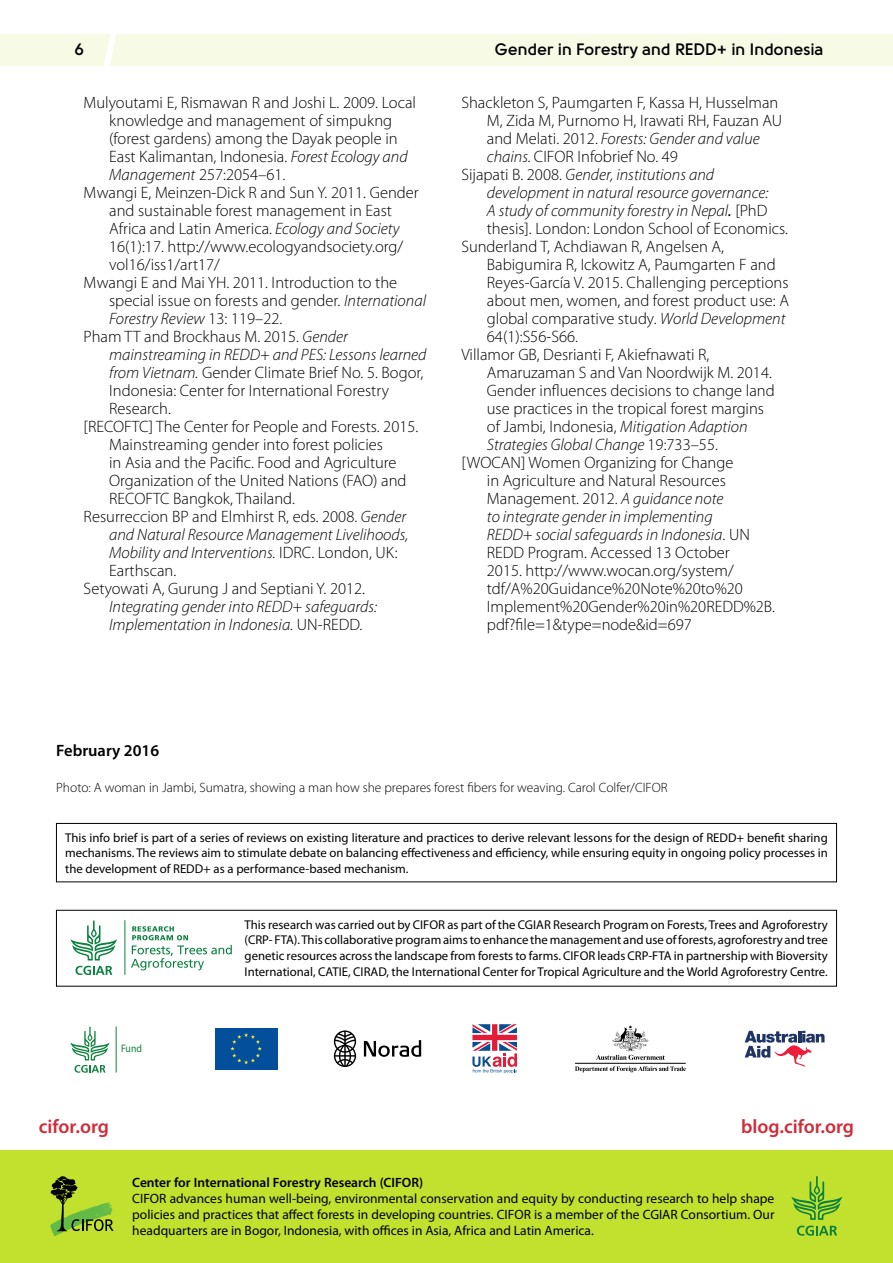
<style>
.page{position:relative;width:893px;height:1263px;background:#fff}
.page>*{position:absolute;margin:0;border:0;box-sizing:border-box;transform-origin:0 0}
.t1{font:600 19.5px "Myriad Pro";color:#d22b39}
.t2{font:300 16.5px "Myriad Pro";color:#000}
.t3{font:italic 300 16.5px/18px "Myriad Pro";color:#000}
.t4{font:700 16.5px "Solomon";color:#000}
.t5{font:600 16.5px "Myriad Pro";color:#000}
.t6{font:13.5px/15.8px "Myriad Pro";color:#000;text-align:justify}
.t7{font:300 13.5px "Myriad Pro";color:#000}
.t8{font:600 13.5px "Myriad Pro";color:#000}
.t9{font:12.75px/15.8px "Myriad Pro";color:#000;text-align:justify}
.t10{font:10.95px "Myriad Pro";color:#128241;scale:.9 1}
.s1{font-style:italic}
.s2{font-style:normal}
.s3{font-weight:400}
</style>
<div class="page">
<div style="left:0;top:34px;width:893px;height:32px;background:#f7fbe6"></div>
<svg style="left:104px;top:34px;width:12px;height:32px"></svg>
<div style="left:0;top:1151px;width:893px;height:112px;background:#c2e02e"></div>
<svg style="left:50px;top:1176px;width:64px;height:60px"></svg>
<svg style="left:791px;top:1176px;width:51px;height:60px"></svg>
<div style="left:56px;top:910px;width:781px;height:76px;border:1px solid #000"></div>
<svg style="left:70px;top:920px;width:47px;height:40px"></svg>
<svg style="left:75px;top:966px;width:37px;height:9px"></svg>
<svg style="left:131px;top:926px;width:101px;height:44px"></svg>
<hr style="left:125px;top:920px;width:1px;height:55px;background:#0c8241">
<svg style="left:745px;top:1031px;width:79px;height:36px"></svg>
<div style="left:214px;top:1027px;width:65px;height:44px;background:#044f9c"></div>
<svg style="left:230px;top:1033px;width:32px;height:31px"></svg>
<svg style="left:70px;top:1026px;width:40px;height:47px"></svg>
<hr style="left:116px;top:1026px;width:1px;height:46px;background:#128241">
<svg style="left:364px;top:1040px;width:57px;height:17px"></svg>
<svg style="left:334px;top:1030px;width:22px;height:37px"></svg>
<svg style="left:596px;top:1025px;width:69px;height:35px"></svg>
<hr style="left:575px;top:1063px;width:111px;height:1px;background:#000">
<svg style="left:575px;top:1066px;width:111px;height:6px"></svg>
<svg style="left:472px;top:1024px;width:45px;height:49px"></svg>
<div style="left:56px;top:823px;width:781px;height:59px;border:1px solid #000"></div>
<p class="t4" style="left:74px;top:40px;width:11px">6</p>
<p class="t4" style="left:495px;top:40px;width:330px">Gender in Forestry and REDD+ in Indonesia</p>
<p class="t2" style="left:84px;top:93px;width:334px">Mulyoutami E, Rismawan R and Joshi L. 2009. Local</p>
<p class="t2" style="left:109px;top:111px;width:285px">knowledge and management of simpukng</p>
<p class="t2" style="left:109px;top:129px;width:290px">(forest gardens) among the Dayak people in</p>
<p class="t2" style="left:109px;top:147px;width:300px">East Kalimantan, Indonesia. <span class="s1">Forest Ecology and</span></p>
<p class="t2" style="left:109px;top:165px;width:178px"><span class="s1">Management</span> 257:2054–61.</p>
<p class="t2" style="left:84px;top:183px;width:337px">Mwangi E, Meinzen-Dick R and Sun Y. 2011. Gender</p>
<p class="t2" style="left:109px;top:201px;width:284px">and sustainable forest management in East</p>
<p class="t2" style="left:109px;top:219px;width:292px">Africa and Latin America. <span class="s1">Ecology and Society</span></p>
<p class="t2" style="left:109px;top:237px;width:296px">16(1):17. http://www.ecologyandsociety.org/</p>
<p class="t2" style="left:109px;top:255px;width:112px">vol16/iss1/art17/</p>
<p class="t2" style="left:84px;top:273px;width:315px">Mwangi E and Mai YH. 2011. Introduction to the</p>
<p class="t2" style="left:109px;top:291px;width:318px">special issue on forests and gender. <span class="s1">International</span></p>
<p class="t3" style="left:109px;top:309px;width:175px">Forestry Review <span class="s2">13: 119–22.</span></p>
<p class="t2" style="left:84px;top:327px;width:266px">Pham TT and Brockhaus M. 2015. <span class="s1">Gender</span></p>
<p class="t3" style="left:109px;top:345px;width:319px">mainstreaming in REDD+ and PES: Lessons learned</p>
<p class="t2" style="left:109px;top:363px;width:316px"><span class="s1">from Vietnam.</span> Gender Climate Brief No. 5. Bogor,</p>
<p class="t2" style="left:109px;top:381px;width:281px">Indonesia: Center for International Forestry</p>
<p class="t2" style="left:109px;top:399px;width:63px">Research.</p>
<p class="t2" style="left:84px;top:417px;width:336px">[RECOFTC] The Center for People and Forests. 2015.</p>
<p class="t2" style="left:109px;top:435px;width:275px">Mainstreaming gender into forest policies</p>
<p class="t2" style="left:109px;top:453px;width:289px">in Asia and the Pacific. Food and Agriculture</p>
<p class="t2" style="left:109px;top:471px;width:299px">Organization of the United Nations (FAO) and</p>
<p class="t2" style="left:109px;top:489px;width:187px">RECOFTC Bangkok, Thailand.</p>
<p class="t2" style="left:84px;top:507px;width:324px">Resurreccion BP and Elmhirst R, eds. 2008. <span class="s1">Gender</span></p>
<p class="t3" style="left:109px;top:525px;width:301px">and Natural Resource Management Livelihoods,</p>
<p class="t3" style="left:109px;top:543px;width:290px">Mobility and Interventions. <span class="s2">IDRC. London, UK:</span></p>
<p class="t2" style="left:109px;top:561px;width:69px">Earthscan.</p>
<p class="t2" style="left:84px;top:579px;width:283px">Setyowati A, Gurung J and Septiani Y. 2012.</p>
<p class="t3" style="left:109px;top:597px;width:269px">Integrating gender into REDD+ safeguards:<br>Implementation in Indonesia. <span class="s2">UN-REDD.</span></p>
<p class="t2" style="left:461px;top:93px;width:319px">Shackleton S, Paumgarten F, Kassa H, Husselman</p>
<p class="t2" style="left:487px;top:111px;width:297px">M, Zida M, Purnomo H, Irawati RH, Fauzan AU</p>
<p class="t3" style="left:487px;top:129px;width:274px"><span class="s2">and Melati. 2012.</span> Forests: Gender and value</p>
<p class="t2" style="left:487px;top:147px;width:193px"><span class="s1">chains.</span> CIFOR Infobrief No. 49</p>
<p class="t3" style="left:461px;top:165px;width:254px"><span class="s2">Sijapati B. 2008.</span> Gender, institutions and</p>
<p class="t3" style="left:487px;top:183px;width:283px">development in natural resource governance:</p>
<p class="t3" style="left:487px;top:201px;width:282px">A study of community forestry in Nepal<span class="s3">.</span> <span class="s2">[PhD</span></p>
<p class="t2" style="left:487px;top:219px;width:303px">thesis]. London: London School of Economics.</p>
<p class="t2" style="left:461px;top:237px;width:264px">Sunderland T, Achdiawan R, Angelsen A,</p>
<p class="t2" style="left:487px;top:255px;width:290px">Babigumira R, Ickowitz A, Paumgarten F and</p>
<p class="t2" style="left:487px;top:273px;width:303px">Reyes-García V. 2015. Challenging perceptions</p>
<p class="t2" style="left:487px;top:291px;width:304px">about men, women, and forest product use: A</p>
<p class="t2" style="left:487px;top:309px;width:300px">global comparative study. <span class="s1">World Development</span></p>
<p class="t2" style="left:487px;top:327px;width:93px">64(1):S56-S66.</p>
<p class="t2" style="left:461px;top:345px;width:249px">Villamor GB, Desrianti F, Akiefnawati R,</p>
<p class="t2" style="left:487px;top:363px;width:287px">Amaruzaman S and Van Noordwijk M. 2014.</p>
<p class="t2" style="left:487px;top:381px;width:289px">Gender influences decisions to change land</p>
<p class="t2" style="left:487px;top:399px;width:279px">use practices in the tropical forest margins</p>
<p class="t2" style="left:487px;top:417px;width:262px">of Jambi, Indonesia, <span class="s1">Mitigation Adaption</span></p>
<p class="t3" style="left:487px;top:435px;width:233px">Strategies Global Change <span class="s2">19:733–55.</span></p>
<p class="t2" style="left:461px;top:453px;width:273px">[WOCAN] Women Organizing for Change</p>
<p class="t2" style="left:487px;top:471px;width:241px">in Agriculture and Natural Resources</p>
<p class="t2" style="left:487px;top:489px;width:238px">Management. 2012. <span class="s1">A guidance note</span></p>
<p class="t3" style="left:487px;top:507px;width:227px">to integrate gender in implementing</p>
<p class="t3" style="left:487px;top:525px;width:264px">REDD+ social safeguards in Indonesia<span class="s2">. UN</span></p>
<p class="t2" style="left:487px;top:543px;width:244px">REDD Program. Accessed 13 October</p>
<p class="t2" style="left:487px;top:561px;width:248px">2015. http://www.wocan.org/system/</p>
<p class="t2" style="left:487px;top:579px;width:258px">tdf/A%20Guidance%20Note%20to%20</p>
<p class="t2" style="left:487px;top:597px;width:290px">Implement%20Gender%20in%20REDD%2B.</p>
<p class="t2" style="left:487px;top:615px;width:207px">pdf?file=1&amp;type=node&amp;id=697</p>
<p class="t5" style="left:56px;top:740px;width:105px">February 2016</p>
<p class="t7" style="left:56px;top:779px;width:613px">Photo: A woman in Jambi, Sumatra, showing a man how she prepares forest fibers for weaving. Carol Colfer/CIFOR</p>
<p class="t9" style="left:65px;top:829px;width:764px">This info brief is part of a series of reviews on existing literature and practices to derive relevant lessons for the design of REDD+ benefit sharing mechanisms. The reviews aim to stimulate debate on balancing effectiveness and efficiency, while ensuring equity in ongoing policy processes in the development of REDD+ as a performance-based mechanism.</p>
<p class="t10" style="left:121px;top:1041px;width:25px">Fund</p>
<p class="t9" style="left:245px;top:916px;width:585px">This research was carried out by CIFOR as part of the CGIAR Research Program on Forests, Trees and Agroforestry (CRP- FTA). This collaborative program aims to enhance the management and use of forests, agroforestry and tree genetic resources across the landscape from forests to farms. CIFOR leads CRP-FTA in partnership with Bioversity International, CATIE, CIRAD, the International Center for Tropical Agriculture and the World Agroforestry Centre.</p>
<p class="t1" style="left:39px;top:1113px;width:72px">cifor.org</p>
<p class="t1" style="left:741px;top:1113px;width:114px">blog.cifor.org</p>
<p class="t8" style="left:132px;top:1174px;width:292px">Center for International Forestry Research (CIFOR)</p>
<p class="t6" style="left:132px;top:1190px;width:644px">CIFOR advances human well-being, environmental conservation and equity by conducting research to help shape policies and practices that affect forests in developing countries. CIFOR is a member of the CGIAR Consortium. Our headquarters are in Bogor, Indonesia, with offices in Asia, Africa and Latin America.</p>
</div>
